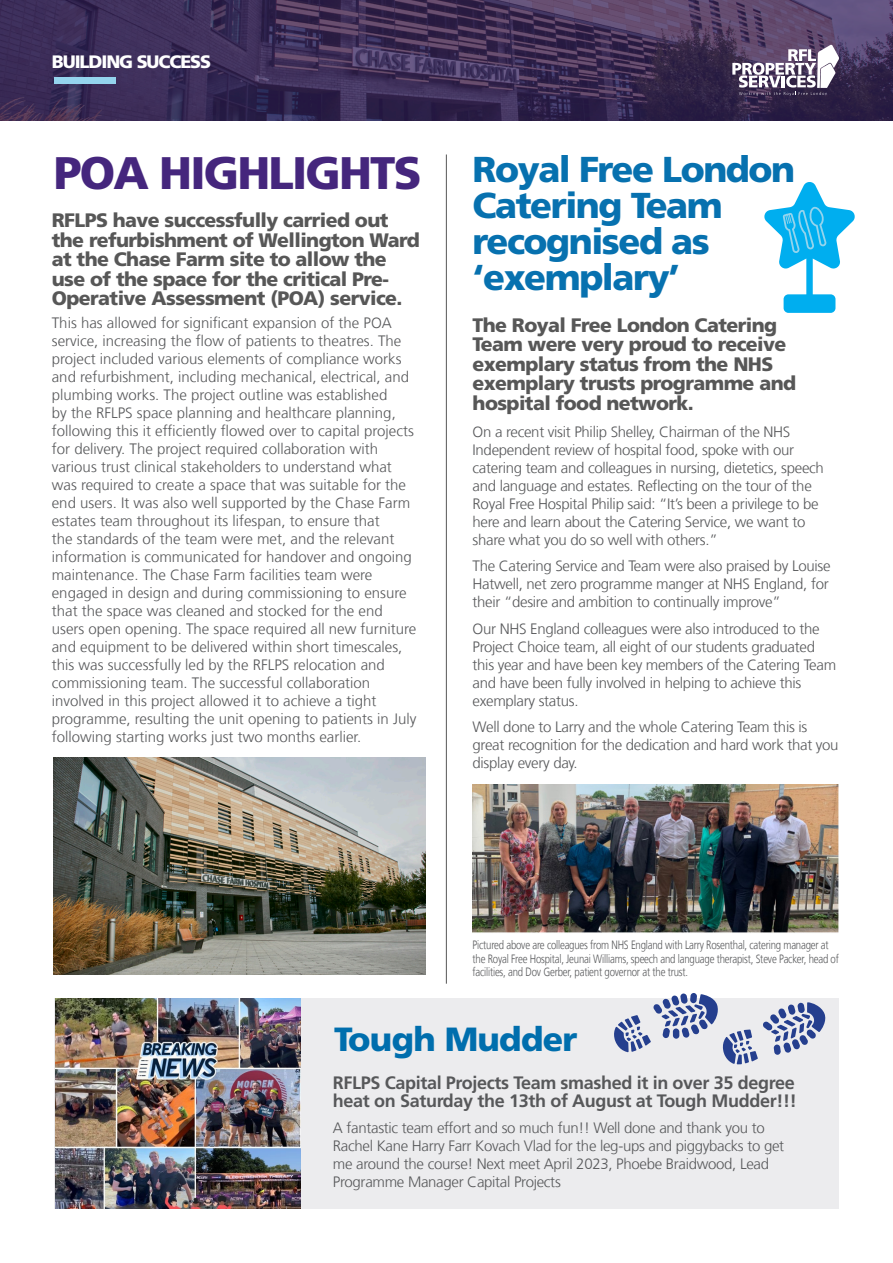
<style>
.page{position:relative;width:893px;height:1263px;background:#fff}
.page>*{position:absolute;margin:0;border:0;box-sizing:border-box;transform-origin:0 0}
.t1{font:900 45.6px "Frutiger LT Com";letter-spacing:-.04em;color:#45267d}
.t2{font:900 36px/36px "Frutiger LT Com";letter-spacing:-.04em;color:#0771af}
.t3{font:900 33.6px "Frutiger LT Com";letter-spacing:-.02em;color:#006ead}
.t4{font:900 19.5px/19.5px "Frutiger LT Com";letter-spacing:-.03em;color:#575757}
.t5{font:700 18px/18px "Frutiger LT Com";letter-spacing:-.02em;color:#57585a}
.t6{font:900 18px "Frutiger LT Com";letter-spacing:-.06em;color:#fff}
.t7{font:300 15px/18px "Frutiger LT Com";color:#57585a}
.t8{font:300 15px/18px "Frutiger LT Com";letter-spacing:-.02em;color:#57585a}
.t9{font:300 12px/13.5px "Frutiger LT Com";letter-spacing:-.02em;color:#57585a;scale:.8 1}
</style>
<div class="page">
<img style="left:0;top:0;width:893px;height:121px">
<div style="left:54px;top:77px;width:62px;height:6px;background:#94d4ed"></div>
<svg style="left:732px;top:45px;width:107px;height:51px"></svg>
<img style="left:54px;top:758px;width:371px;height:217px">
<div style="left:54px;top:999px;width:785px;height:210px;background:#ececee"></div>
<img style="left:55px;top:999px;width:245px;height:210px">
<img style="left:473px;top:784px;width:366px;height:149px">
<hr style="left:446px;top:154px;width:1px;height:830px;background:#575757">
<svg style="left:614px;top:993px;width:213px;height:71px"></svg>
<svg style="left:764px;top:182px;width:91px;height:131px"></svg>
<p class="t6" style="left:52px;top:50px;width:161px">BUILDING SUCCESS</p>
<p class="t1" style="left:54px;top:145px;width:369px">POA HIGHLIGHTS</p>
<p class="t2" style="left:473px;top:151px;width:324px">Royal Free London<br>Catering Team recognised as ‘exemplary’</p>
<p class="t4" style="left:52px;top:210px;width:369px">RFLPS have successfully carried out the refurbishment of Wellington Ward at the Chase Farm site to allow the use of the space for the critical Pre-Operative Assessment (POA) service.</p>
<p class="t7" style="left:52px;top:314px;width:366px">This has allowed for significant expansion of the POA service, increasing the flow of patients to theatres. The project included various elements of compliance works and refurbishment, including mechanical, electrical, and plumbing works. The project outline was established<br>by the RFLPS space planning and healthcare planning, following this it efficiently flowed over to capital projects for delivery. The project required collaboration with various trust clinical stakeholders to understand what was required to create a space that was suitable for the end users. It was also well supported by the Chase Farm estates team throughout its lifespan, to ensure that<br>the standards of the team were met, and the relevant information is communicated for handover and ongoing maintenance. The Chase Farm facilities team were engaged in design and during commissioning to ensure that the space was cleaned and stocked for the end users open opening. The space required all new furniture and equipment to be delivered within short timescales, this was successfully led by the RFLPS relocation and commissioning team. The successful collaboration involved in this project allowed it to achieve a tight programme, resulting the unit opening to patients in July following starting works just two months earlier.</p>
<p class="t4" style="left:473px;top:315px;width:325px">The Royal Free London Catering<br>Team were very proud to receive exemplary status from the NHS exemplary trusts programme and hospital food network.</p>
<p class="t8" style="left:473px;top:422px;width:353px">On a recent visit Philip Shelley, Chairman of the NHS Independent review of hospital food, spoke with our catering team and colleagues in nursing, dietetics, speech and language and estates. Reflecting on the tour of the Royal Free Hospital Philip said: “It’s been a privilege to be here and learn about the Catering Service, we want to share what you do so well with others.”</p>
<p class="t8" style="left:473px;top:557px;width:359px">The Catering Service and Team were also praised by Louise<br>Hatwell, net zero programme manger at NHS England, for their “desire and ambition to continually improve”</p>
<p class="t8" style="left:473px;top:619px;width:365px">Our NHS England colleagues were also introduced to the Project Choice team, all eight of our students graduated this year and have been key members of the Catering Team and have been fully involved in helping to achieve this exemplary status.</p>
<p class="t8" style="left:473px;top:718px;width:368px">Well done to Larry and the whole Catering Team this is great recognition for the dedication and hard work that you display every day.</p>
<p class="t9" style="left:473px;top:938px;width:459px">Pictured above are colleagues from NHS England with Larry Rosenthal, catering manager at the Royal Free Hospital, Jeunai Williams, speech and language therapist, Steve Packer, head of facilities, and Dov Gerber, patient governor at the trust.</p>
<p class="t3" style="left:334px;top:1019px;width:245px">Tough Mudder</p>
<p class="t5" style="left:333px;top:1073px;width:465px">RFLPS Capital Projects Team smashed it in over 35 degree heat on Saturday the 13th of August at Tough Mudder!!!</p>
<p class="t8" style="left:333px;top:1119px;width:453px">A fantastic team effort and so much fun!! Well done and thank you to Rachel Kane Harry Farr Kovach Vlad for the leg-ups and piggybacks to get me around the course! Next meet April 2023, Phoebe Braidwood, Lead Programme Manager Capital Projects</p>
</div>
